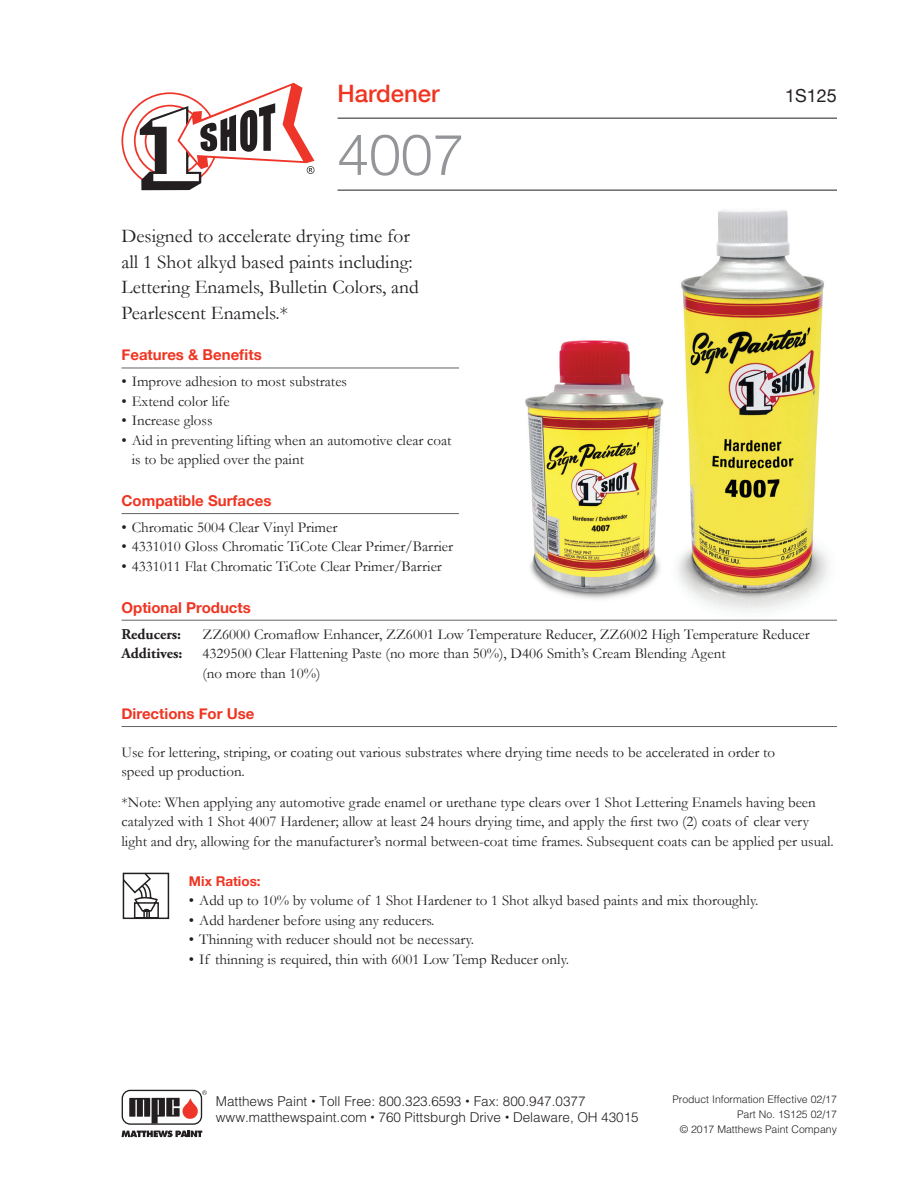
<style>
.page{position:relative;width:918px;height:1188px;background:#fff}
.page>*{position:absolute;margin:0;border:0;box-sizing:border-box;transform-origin:0 0}
.t1{font:300 57px "Helvetica Neue";color:#939598}
.t2{font:500 24px "Helvetica Neue";color:#ef3522}
.t3{font:19.5px/25.5px "Garamond";color:#231f20}
.t4{font:18px "Helvetica Neue";color:#231f20}
.t5{font:15px/19.5px "Garamond";color:#231f20}
.t6{font:700 15px "Helvetica Neue";color:#ef3522}
.t7{font:700 15px "Adobe Garamond Pro";color:#231f20}
.Effective_Date{font:300 13.5px/16.5px "Helvetica";color:#231f20}
.t8{font:700 13.5px "Helvetica Neue";color:#ef3522}
.Effective_Date-2{font:300 10.5px/15px "Helvetica";color:#231f20;text-align:right}
.s1{font-weight:400}
</style>
<div class="page">
<img style="left:514px;top:209px;width:323px;height:411px">
<hr style="left:338px;top:190px;width:499px;height:1px;background:#231f20">
<hr style="left:338px;top:118px;width:499px;height:1px;background:#231f20">
<div style="left:122px;top:1090px;width:80px;height:35px;border:1px solid #231f20;border-radius:8px"></div>
<svg style="left:122px;top:1130px;width:80px;height:7px"></svg>
<svg style="left:129px;top:1090px;width:78px;height:34px"></svg>
<svg style="left:122px;top:83px;width:192px;height:107px"></svg>
<hr style="left:122px;top:368px;width:337px;height:1px;background:#636366">
<hr style="left:122px;top:513px;width:337px;height:1px;background:#636366">
<hr style="left:122px;top:620px;width:715px;height:1px;background:#636366">
<hr style="left:122px;top:726px;width:715px;height:1px;background:#636366">
<svg style="left:122px;top:873px;width:48px;height:47px"></svg>
<p class="t2" style="left:338px;top:74px;width:104px">Hardener</p>
<p class="t1" style="left:338px;top:109px;width:128px">4007</p>
<p class="t3" style="left:122px;top:223px;width:299px">Designed to accelerate drying time for all 1 Shot alkyd based paints including:<br>Lettering Enamels, Bulletin Colors, and Pearlescent Enamels.*</p>
<p class="t4" style="left:785px;top:83px;width:53px">1S125</p>
<p class="t6" style="left:122px;top:343px;width:142px">Features &amp; Benefits</p>
<p class="t5" style="left:122px;top:372px;width:227px">• Improve adhesion to most substrates</p>
<p class="t5" style="left:122px;top:391px;width:110px">• Extend color life</p>
<p class="t5" style="left:122px;top:411px;width:93px">• Increase gloss</p>
<p class="t5" style="left:132px;top:430px;width:321px;text-indent:-10px">• Aid in preventing lifting when an automotive clear coat is to be applied over the paint</p>
<p class="t6" style="left:122px;top:489px;width:151px">Compatible Surfaces</p>
<p class="t5" style="left:122px;top:517px;width:217px">• Chromatic 5004 Clear Vinyl Primer</p>
<p class="t5" style="left:122px;top:537px;width:333px">• 4331010 Gloss Chromatic TiCote Clear Primer/Barrier</p>
<p class="t5" style="left:122px;top:556px;width:322px">• 4331011 Flat Chromatic TiCote Clear Primer/Barrier</p>
<p class="t6" style="left:122px;top:595px;width:131px">Optional Products</p>
<p class="t7" style="left:122px;top:625px;width:61px">Reducers:</p>
<p class="t5" style="left:203px;top:624px;width:609px">ZZ6000 Cromaflow Enhancer, ZZ6001 Low Temperature Reducer, ZZ6002 High Temperature Reducer</p>
<p class="t7" style="left:122px;top:645px;width:62px">Additives:</p>
<p class="t5" style="left:202px;top:643px;width:525px">4329500 Clear Flattening Paste (no more than 50%), D406 Smith’s Cream Blending Agent (no more than 10%)</p>
<p class="t6" style="left:122px;top:702px;width:135px">Directions For Use</p>
<p class="t5" style="left:122px;top:742px;width:655px">Use for lettering, striping, or coating out various substrates where drying time needs to be accelerated in order to speed up production.</p>
<p class="t5" style="left:122px;top:792px;width:714px">*Note: When applying any automotive grade enamel or urethane type clears over 1 Shot Lettering Enamels having been catalyzed with 1 Shot 4007 Hardener; allow at least 24 hours drying time, and apply the first two (2) coats of clear very light and dry, allowing for the manufacturer’s normal between-coat time frames. Subsequent coats can be applied per usual.</p>
<p class="t8" style="left:189px;top:870px;width:73px">Mix Ratios:</p>
<p class="t5" style="left:189px;top:891px;width:571px">• Add up to 10% by volume of 1 Shot Hardener to 1 Shot alkyd based paints and mix thoroughly.</p>
<p class="t5" style="left:189px;top:910px;width:247px">• Add hardener before using any reducers.</p>
<p class="t5" style="left:189px;top:930px;width:287px">• Thinning with reducer should not be necessary.</p>
<p class="t5" style="left:189px;top:949px;width:381px">• If thinning is required, thin with 6001 Low Temp Reducer only.</p>
<p class="Effective_Date" style="left:216px;top:1092px;width:424px">Matthews Paint <span class="s1">•</span> Toll Free: 800.323.6593 <span class="s1">•</span> Fax: 800.947.0377 www.matthewspaint.com <span class="s1">•</span> 760 Pittsburgh Drive <span class="s1">•</span> Delaware, OH 43015</p>
<p class="Effective_Date-2" style="left:672px;top:1091px;width:166px">Product Information Effective 02/17<br>Part No. 1S125 02/17<br>© 2017 Matthews Paint Company</p>
</div>
